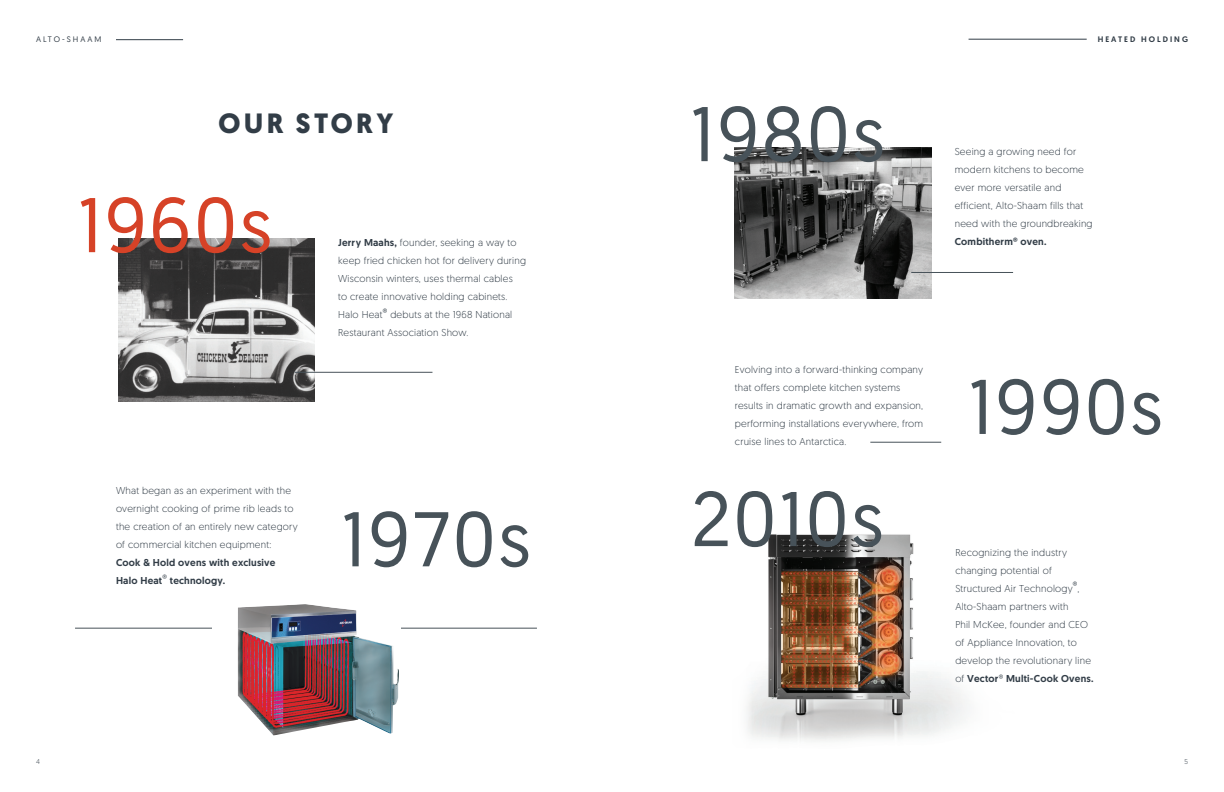
<style>
.page{position:relative;width:1224px;height:792px;background:#fff}
.page>*{position:absolute;margin:0;border:0;box-sizing:border-box;transform-origin:0 0}
.t1{font:77.3px "Geomanist";letter-spacing:.035em;color:#475259}
.t2{font:77.3px "Geomanist";letter-spacing:.035em;color:#d64227}
.t3{font:700 27.9px "Geomanist";letter-spacing:.12em;color:#323d47}
.t4{font:300 10px/18px "Geomanist";letter-spacing:.02em;color:#323d47}
.t5{font:500 8px "Geomanist";letter-spacing:.25em;color:#323d47}
.t6{font:8px "Geomanist";letter-spacing:.25em;color:#323d47}
.t7{font:300 7px "Geomanist";color:#323d47}
.s1{font-weight:500}
</style>
<div class="page">
<img style="left:118px;top:238px;width:197px;height:164px">
<hr style="left:295px;top:372px;width:137px;height:1px;background:#475259">
<hr style="left:75px;top:628px;width:462px;height:1px;background:#475259">
<img style="left:735px;top:147px;width:196px;height:151px">
<hr style="left:911px;top:272px;width:102px;height:1px;background:#475259">
<img style="left:747px;top:534px;width:221px;height:207px">
<hr style="left:870px;top:442px;width:71px;height:1px;background:#475259">
<div style="left:212px;top:604px;width:188px;height:131px;background:#fff"></div>
<img style="left:238px;top:604px;width:161px;height:131px">
<hr style="left:116px;top:39px;width:67px;height:1px;background:#323d47">
<hr style="left:969px;top:39px;width:118px;height:1px;background:#323d47">
<p class="t6" style="left:36px;top:34px;width:67px">ALTO-SHAAM</p>
<p class="t3" style="left:219px;top:104px;width:176px">OUR STORY</p>
<p class="t2" style="left:78px;top:175px;width:196px">1960s</p>
<p class="t4" style="left:338px;top:233px;width:190px"><span class="s1">Jerry Maahs,</span> founder, seeking a way to keep fried chicken hot for delivery during Wisconsin winters, uses thermal cables<br>to create innovative holding cabinets.<br>Halo Heat® debuts at the 1968 National Restaurant Association Show.</p>
<p class="t4" style="left:116px;top:481px;width:183px">What began as an experiment with the overnight cooking of prime rib leads to the creation of an entirely new category of commercial kitchen equipment:<br><span class="s1">Cook &amp; Hold ovens with exclusive Halo Heat</span>® <span class="s1">technology.</span></p>
<p class="t1" style="left:341px;top:489px;width:191px">1970s</p>
<p class="t7" style="left:36px;top:757px;width:5px">4</p>
<p class="t1" style="left:690px;top:84px;width:196px">1980s</p>
<p class="t5" style="left:1098px;top:34px;width:92px">HEATED HOLDING</p>
<p class="t4" style="left:955px;top:142px;width:139px">Seeing a growing need for modern kitchens to become ever more versatile and efficient, Alto-Shaam fills that need with the groundbreaking<br><span class="s1">Combitherm® oven.</span></p>
<p class="t4" style="left:735px;top:360px;width:190px">Evolving into a forward-thinking company that offers complete kitchen systems results in dramatic growth and expansion, performing installations everywhere, from cruise lines to Antarctica.</p>
<p class="t1" style="left:691px;top:469px;width:194px">2010s</p>
<p class="t1" style="left:968px;top:357px;width:196px">1990s</p>
<p class="t4" style="left:955px;top:544px;width:140px">Recognizing the industry changing potential of<br>Structured Air Technology®,<br>Alto-Shaam partners with<br>Phil McKee, founder and CEO of Appliance Innovation, to develop the revolutionary line of <span class="s1">Vector</span>® <span class="s1">Multi-Cook Ovens.</span></p>
<p class="t7" style="left:1184px;top:757px;width:5px">5</p>
</div>
